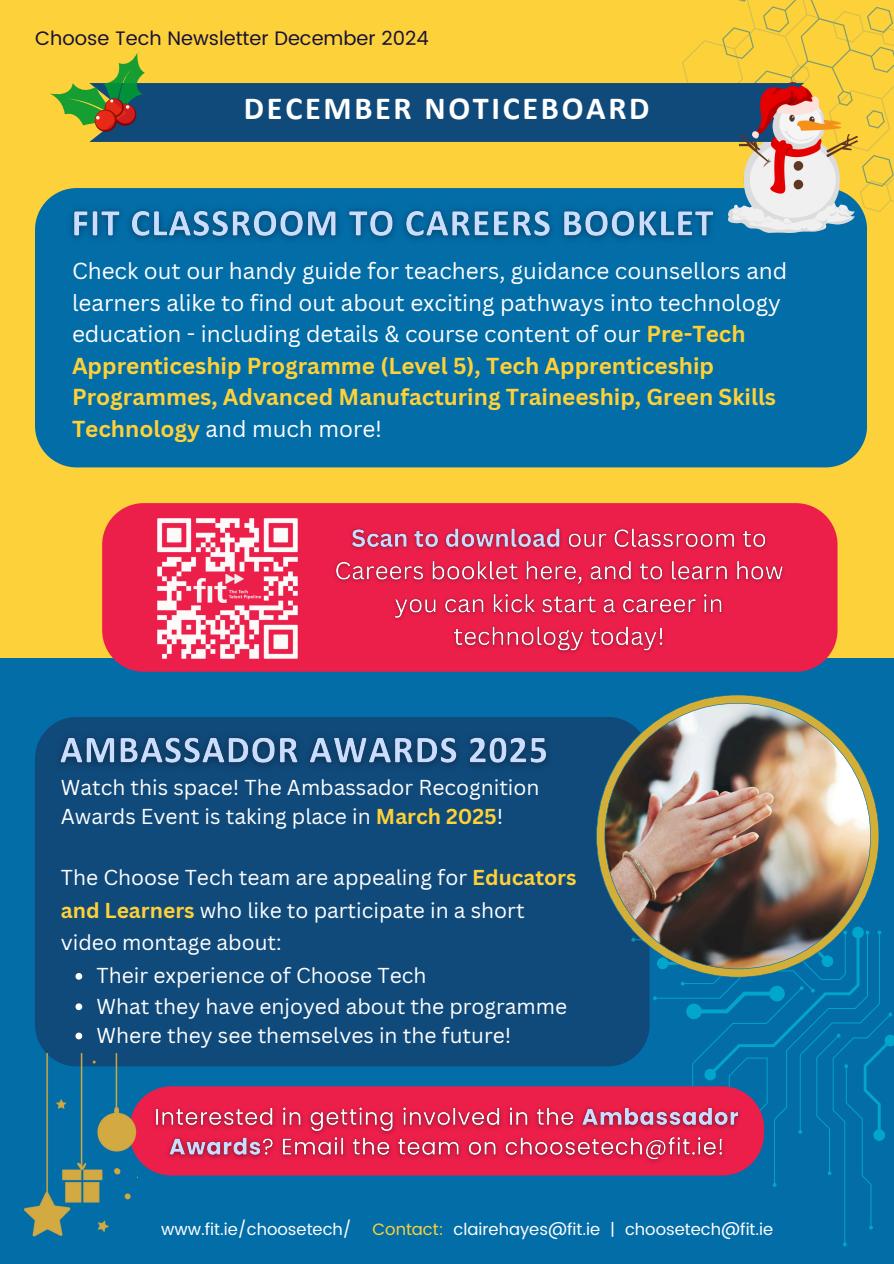
<style>
.page{position:relative;width:894px;height:1264px;background:#fff}
.page>*{position:absolute;margin:0;border:0;box-sizing:border-box;transform-origin:0 0}
.t1{font:700 32.25px "Calibri";letter-spacing:.085em;color:#fff}
.t2{font:22.5px/31.5px "Canva Sans";color:#fff}
.t3{font:21px/32.7px "Canva Sans";color:#fff}
.t4{font:19.5px "Poppins";color:#171139}
.t5{font:16.5px "Poppins";color:#fff}
.s1{font-weight:700;color:#fed138}
.s2{color:#fdd13a}
</style>
<div class="page">
<div style="left:0;top:0;width:893px;height:1263px;background:#036da8"></div>
<div style="left:0;top:0;width:893px;height:658px;background:#fdd13a"></div>
<div style="left:35px;top:198px;width:831px;height:269px;background:#036da8"></div>
<div style="left:35px;top:717px;width:596px;height:349px;background:#104a7b"></div>
<div style="left:102px;top:503px;width:735px;height:168px;background:#ec1e4a"></div>
<img style="left:48px;top:725px;width:512px;height:53px">
<img style="left:142px;top:503px;width:170px;height:169px">
<svg style="left:631px;top:930px;width:262px;height:316px"></svg>
<img style="left:596px;top:695px;width:282px;height:282px">
<svg style="left:138px;top:1086px;width:625px;height:88px;background:#d72452"></svg>
<img style="left:24px;top:1053px;width:114px;height:184px">
<svg style="left:75px;top:973px;width:7px;height:6px"></svg>
<svg style="left:75px;top:1003px;width:7px;height:7px"></svg>
<svg style="left:75px;top:1032px;width:7px;height:7px"></svg>
<img style="left:61px;top:217px;width:666px;height:35px">
<img style="left:329px;top:520px;width:461px;height:138px">
<img style="left:147px;top:1098px;width:600px;height:70px">
<svg style="left:49px;top:0;width:844px;height:217px"></svg>
<img style="left:728px;top:87px;width:129px;height:145px">
<p class="t4" style="left:35px;top:27px;width:395px">Choose Tech Newsletter December 2024</p>
<h4 class="t1" style="left:244px;top:95px;width:407px">DECEMBER NOTICEBOARD</h4>
<p class="t2" style="left:72px;top:255px;width:716px">Check out our handy guide for teachers, guidance counsellors and learners alike to find out about exciting pathways into technology education - including details &amp; course content of our <span class="s1">Pre-Tech Apprenticeship Programme (Level 5), Tech Apprenticeship Programmes, Advanced Manufacturing Traineeship, Green Skills Technology</span> and much more!</p>
<p class="t3" style="left:61px;top:772px;width:480px;line-height:29.2px">Watch this space! The Ambassador Recognition<br>Awards Event is taking place in <span class="s1">March 2025</span>!</p>
<h2 class="t3" style="left:61px;top:860px;width:517px">The Choose Tech team are appealing for <span class="s1">Educators and Learners</span> who like to participate in a short video montage about:</h2>
<h3 class="t3" style="left:96px;top:958px;width:331px">Their experience of Choose Tech</h3>
<p class="t3" style="left:96px;top:989px;width:472px">What they have enjoyed about the programme</p>
<p class="t3" style="left:96px;top:1018px;width:416px">Where they see themselves in the future!</p>
<h4 class="t5" style="left:161px;top:1219px;width:192px">www.fit.ie/choosetech/</h4>
<p class="t5" style="left:372px;top:1219px;width:402px"><span class="s2">Contact:</span> clairehayes@fit.ie | choosetech@fit.ie</p>
</div>
